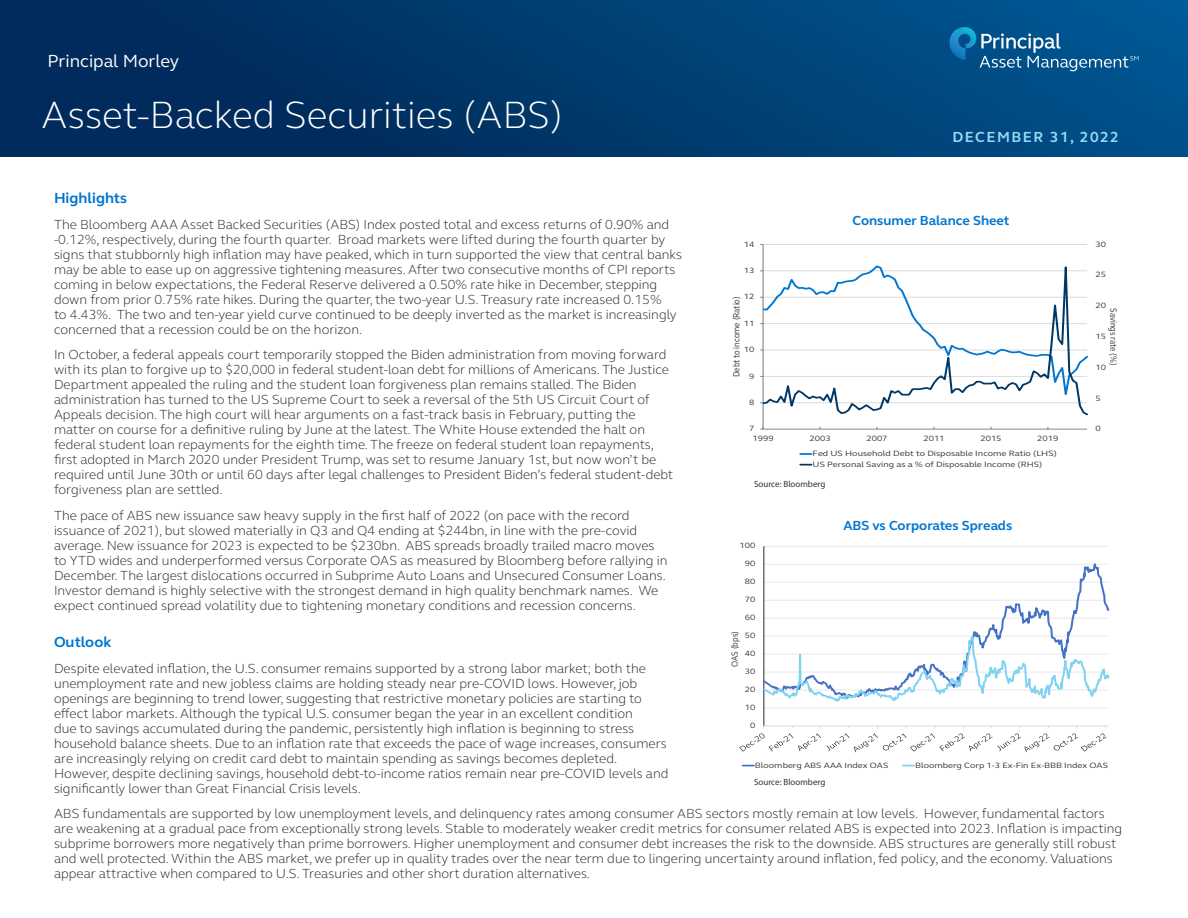
<style>
.page{position:relative;width:1188px;height:918px;background:#fff}
.page>*{position:absolute;margin:0;border:0;box-sizing:border-box;transform-origin:0 0}
.t1{font:300 39px "FS Elliot Pro";color:#fff}
.t2{font:18px "FS Elliot Pro";color:#fff}
.Highlights_and_Outlo{font:700 15px "FS Elliot Pro";color:#0076cf}
.t3{font:700 15px "FS Elliot Pro";letter-spacing:.1em;color:#97d8f6}
.Highlights_and_Outlo-2{font:300 13.5px/15px "FS Elliot Pro";color:#231f20}
.t4{font:700 13.5px "FS Elliot Pro";color:#0076cf}
.t5{font:9.15px "FS Elliot Pro";color:#333;scale:.86 1}
.t6{font:9px "Myriad Pro";color:#333}
.t7{font:7.95px/10.5px "FS Elliot Pro";letter-spacing:.005em;color:#333;scale:1.17 1}
.t8{font:7.8px "FS Elliot Pro";letter-spacing:.005em;color:#333;scale:1.17 1}
</style>
<div class="page">
<hr style="left:764px;top:546px;width:1px;height:180px;background:#3b3838">
<hr style="left:764px;top:726px;width:345px;height:1px;background:#d9d9d9">
<svg style="left:764px;top:546px;width:345px;height:172px"></svg>
<svg style="left:739px;top:726px;width:82px;height:26px"></svg>
<svg style="left:827px;top:726px;width:280px;height:26px"></svg>
<svg style="left:743px;top:765px;width:11px;height:2px"></svg>
<svg style="left:903px;top:765px;width:11px;height:2px"></svg>
<hr style="left:763px;top:244px;width:1px;height:185px;background:#7f7f7f">
<hr style="left:763px;top:429px;width:324px;height:1px;background:#7f7f7f">
<svg style="left:763px;top:244px;width:325px;height:173px"></svg>
<svg style="left:800px;top:453px;width:11px;height:2px"></svg>
<svg style="left:800px;top:464px;width:11px;height:2px"></svg>
<div style="left:0;top:0;width:1188px;height:157px;background:linear-gradient(to right,#002554,#00538d)"></div>
<svg style="left:950px;top:27px;width:188px;height:44px"></svg>
<p class="t2" style="left:47px;top:49px;width:133px">Principal Morley</p>
<p class="t1" style="left:41px;top:88px;width:523px">Asset-Backed Securities (ABS)</p>
<p class="Highlights_and_Outlo" style="left:54px;top:188px;width:75px">Highlights</p>
<p class="Highlights_and_Outlo-2" style="left:54px;top:216px;width:630px">The Bloomberg AAA Asset Backed Securities (ABS) Index posted total and excess returns of 0.90% and -0.12%, respectively, during the fourth quarter. Broad markets were lifted during the fourth quarter by signs that stubbornly high inflation may have peaked, which in turn supported the view that central banks may be able to ease up on aggressive tightening measures. After two consecutive months of CPI reports coming in below expectations, the Federal Reserve delivered a 0.50% rate hike in December, stepping down from prior 0.75% rate hikes. During the quarter, the two-year U.S. Treasury rate increased 0.15%<br>to 4.43%. The two and ten-year yield curve continued to be deeply inverted as the market is increasingly concerned that a recession could be on the horizon.</p>
<p class="Highlights_and_Outlo-2" style="left:54px;top:347px;width:621px">In October, a federal appeals court temporarily stopped the Biden administration from moving forward with its plan to forgive up to $20,000 in federal student-loan debt for millions of Americans. The Justice Department appealed the ruling and the student loan forgiveness plan remains stalled. The Biden administration has turned to the US Supreme Court to seek a reversal of the 5th US Circuit Court of Appeals decision. The high court will hear arguments on a fast-track basis in February, putting the matter on course for a definitive ruling by June at the latest. The White House extended the halt on federal student loan repayments for the eighth time. The freeze on federal student loan repayments, first adopted in March 2020 under President Trump, was set to resume January 1st, but now won’t be required until June 30th or until 60 days after legal challenges to President Biden’s federal student-debt forgiveness plan are settled.</p>
<p class="Highlights_and_Outlo-2" style="left:54px;top:507px;width:615px">The pace of ABS new issuance saw heavy supply in the first half of 2022 (on pace with the record issuance of 2021), but slowed materially in Q3 and Q4 ending at $244bn, in line with the pre-covid average. New issuance for 2023 is expected to be $230bn. ABS spreads broadly trailed macro moves to YTD wides and underperformed versus Corporate OAS as measured by Bloomberg before rallying in December. The largest dislocations occurred in Subprime Auto Loans and Unsecured Consumer Loans.<br>Investor demand is highly selective with the strongest demand in high quality benchmark names. We expect continued spread volatility due to tightening monetary conditions and recession concerns.</p>
<p class="Highlights_and_Outlo" style="left:54px;top:632px;width:59px">Outlook</p>
<p class="Highlights_and_Outlo-2" style="left:54px;top:660px;width:616px">Despite elevated inflation, the U.S. consumer remains supported by a strong labor market; both the unemployment rate and new jobless claims are holding steady near pre-COVID lows. However, job openings are beginning to trend lower, suggesting that restrictive monetary policies are starting to effect labor markets. Although the typical U.S. consumer began the year in an excellent condition<br>due to savings accumulated during the pandemic, persistently high inflation is beginning to stress household balance sheets. Due to an inflation rate that exceeds the pace of wage increases, consumers are increasingly relying on credit card debt to maintain spending as savings becomes depleted.<br>However, despite declining savings, household debt-to-income ratios remain near pre-COVID levels and significantly lower than Great Financial Crisis levels.</p>
<p class="t3" style="left:952px;top:127px;width:168px">DECEMBER 31, 2022</p>
<p class="t7" style="left:744px;top:239px;width:11px">14</p>
<p class="t7" style="left:744px;top:265px;width:11px">13</p>
<p class="t7" style="left:744px;top:291px;width:11px">12</p>
<p class="t5" style="left:730px;top:377px;width:96px;rotate:-90deg">Debt to income (Ratio)</p>
<p class="t7" style="left:744px;top:318px;width:11px">11</p>
<p class="t7" style="left:744px;top:344px;width:11px">10</p>
<p class="t7" style="left:749px;top:370px;width:6px">9</p>
<p class="t7" style="left:749px;top:397px;width:6px">8</p>
<p class="t7" style="left:749px;top:423px;width:6px">7</p>
<p class="t4" style="left:852px;top:211px;width:158px">Consumer Balance Sheet</p>
<p class="t7" style="left:752px;top:433px;width:20px">1999</p>
<p class="t7" style="left:809px;top:433px;width:20px">2003</p>
<p class="t7" style="left:866px;top:433px;width:20px">2007</p>
<p class="t7" style="left:923px;top:433px;width:20px">2011</p>
<p class="t7" style="left:980px;top:433px;width:20px">2015</p>
<p class="t7" style="left:1037px;top:433px;width:20px">2019</p>
<p class="t7" style="left:813px;top:448px;width:210px">Fed US Household Debt to Disposable Income Ratio (LHS)<br>US Personal Saving as a % of Disposable Income (RHS)</p>
<p class="t6" style="left:754px;top:478px;width:73px">Source: Bloomberg</p>
<p class="t8" style="left:739px;top:541px;width:15px">100</p>
<p class="t8" style="left:745px;top:559px;width:11px">90</p>
<p class="t8" style="left:745px;top:577px;width:11px">80</p>
<p class="t8" style="left:745px;top:594px;width:11px">70</p>
<p class="t8" style="left:745px;top:612px;width:11px">60</p>
<p class="t5" style="left:729px;top:667px;width:43px;rotate:-90deg">OAS (bps)</p>
<p class="t8" style="left:745px;top:630px;width:11px">50</p>
<p class="t8" style="left:745px;top:648px;width:11px">40</p>
<p class="t8" style="left:745px;top:666px;width:11px">30</p>
<p class="t8" style="left:745px;top:684px;width:11px">20</p>
<p class="t8" style="left:745px;top:702px;width:11px">10</p>
<p class="t8" style="left:750px;top:720px;width:6px">0</p>
<p class="t4" style="left:843px;top:516px;width:170px">ABS vs Corporates Spreads</p>
<p class="t7" style="left:1096px;top:239px;width:11px">30</p>
<p class="t7" style="left:1096px;top:269px;width:11px">25</p>
<p class="t7" style="left:1096px;top:300px;width:11px">20</p>
<p class="t5" style="left:1120px;top:308px;width:68px;rotate:90deg">Savings rate (%)</p>
<p class="t7" style="left:1096px;top:331px;width:11px">15</p>
<p class="t7" style="left:1096px;top:362px;width:11px">10</p>
<p class="t7" style="left:1096px;top:392px;width:6px">5</p>
<p class="t7" style="left:1096px;top:423px;width:6px">0</p>
<p class="t8" style="left:755px;top:760px;width:116px">Bloomberg ABS AAA Index OAS</p>
<p class="t8" style="left:915px;top:760px;width:167px">Bloomberg Corp 1-3 Ex-Fin Ex-BBB Index OAS</p>
<p class="t6" style="left:754px;top:776px;width:73px">Source: Bloomberg</p>
<p class="Highlights_and_Outlo-2" style="left:54px;top:806px;width:1070px">ABS fundamentals are supported by low unemployment levels, and delinquency rates among consumer ABS sectors mostly remain at low levels. However, fundamental factors are weakening at a gradual pace from exceptionally strong levels. Stable to moderately weaker credit metrics for consumer related ABS is expected into 2023. Inflation is impacting subprime borrowers more negatively than prime borrowers. Higher unemployment and consumer debt increases the risk to the downside. ABS structures are generally still robust and well protected. Within the ABS market, we prefer up in quality trades over the near term due to lingering uncertainty around inflation, fed policy, and the economy. Valuations appear attractive when compared to U.S. Treasuries and other short duration alternatives.</p>
</div>
